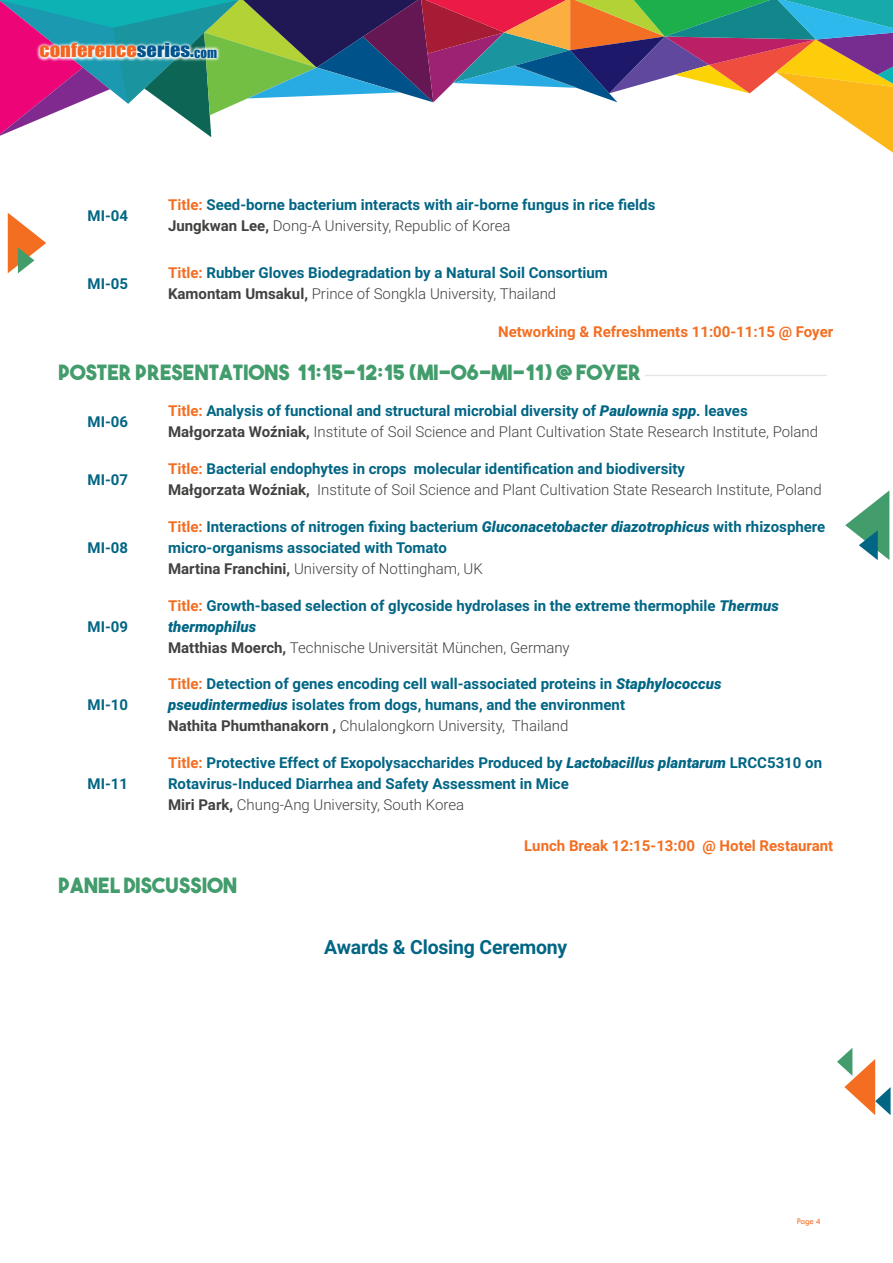
<style>
.page{position:relative;width:893px;height:1263px;background:#fff}
.page>*{position:absolute;margin:0;border:0;box-sizing:border-box;transform-origin:0 0}
.t1{font:21px "The Bold Font";color:#429c6b}
.t2{font:700 19.5px "Roboto";letter-spacing:-.01em;color:#016584}
.t3{font:17.7px "Impact";color:#f36421;scale:1.16 1}
.t4{font:700 15px/21px "Roboto";color:#016584}
.t5{font:300 15px/21px "Roboto";color:#414140}
.t6{font:700 15px "Roboto";color:#f36e21}
.t7{font:9px "Tw Cen";color:#f36e21;scale:.95 1}
.s1{color:#00548e}
.s2{font-size:12.6px;color:#00548e}
.s3{color:#f36e21}
.s4{color:#414140}
.s5{font-weight:300;color:#414140}
.s6{font-weight:700;color:#f36e21}
.s7{font-weight:700;color:#016584}
.s8{font-weight:900;font-style:italic;color:#016584}
.s9{font-weight:700}
.s10{font-weight:900;font-style:italic}
</style>
<div class="page">
<svg style="left:0;top:0;width:893px;height:153px"></svg>
<svg style="left:845px;top:491px;width:44px;height:69px"></svg>
<svg style="left:837px;top:1048px;width:54px;height:67px"></svg>
<svg style="left:36px;top:39px;width:185px;height:23px"></svg>
<svg style="left:8px;top:213px;width:38px;height:60px"></svg>
<hr style="left:645px;top:375px;width:182px;height:1px;background:#c5c6c8">
<p class="t3" style="left:40px;top:37px;width:154px">CONFERENCE<span class="s1">SERIES.</span><span class="s2">COM</span></p>
<p class="t4" style="left:88px;top:204px;width:42px">MI-04</p>
<p class="t4" style="left:168px;top:194px;width:489px"><span class="s3">Title:</span> Seed-borne bacterium interacts with air-borne fungus in rice fields<br><span class="s4">Jungkwan Lee,</span> <span class="s5">Dong-A University, Republic of Korea</span></p>
<p class="t4" style="left:88px;top:272px;width:42px">MI-05</p>
<p class="t4" style="left:168px;top:262px;width:441px"><span class="s3">Title:</span> Rubber Gloves Biodegradation by a Natural Soil Consortium<br><span class="s4">Kamontam Umsakul,</span> <span class="s5">Prince of Songkla University, Thailand</span></p>
<p class="t6" style="left:498px;top:321px;width:337px">Networking &amp; Refreshments 11:00-11:15 @ Foyer</p>
<p class="t1" style="left:58px;top:359px;width:584px">POSTER PRESENTATIONS 11:15-12:15 (MI-06-MI-11) @ FOYER</p>
<p class="t4" style="left:88px;top:410px;width:42px">MI-06</p>
<p class="t5" style="left:168px;top:400px;width:652px"><span class="s6">Title:</span> <span class="s7">Analysis of functional and structural microbial diversity of</span> <span class="s8">Paulownia spp</span><span class="s7">. leaves<br></span><span class="s9">Małgorzata Woźniak,</span> Institute of Soil Science and Plant Cultivation State Research Institute, Poland</p>
<p class="t4" style="left:88px;top:468px;width:42px">MI-07</p>
<p class="t5" style="left:168px;top:458px;width:655px"><span class="s6">Title:</span> <span class="s7">Bacterial endophytes in crops molecular identification and biodiversity<br></span><span class="s9">Małgorzata Woźniak,</span> Institute of Soil Science and Plant Cultivation State Research Institute, Poland</p>
<p class="t4" style="left:88px;top:536px;width:42px">MI-08</p>
<p class="t4" style="left:88px;top:615px;width:42px">MI-09</p>
<p class="t4" style="left:88px;top:694px;width:42px">MI-10</p>
<p class="t4" style="left:168px;top:515px;width:659px"><span class="s3">Title:</span> Interactions of nitrogen fixing bacterium <span class="s10">Gluconacetobacter diazotrophicus</span> with rhizosphere micro-organisms associated with Tomato<br><span class="s4">Martina Franchini,</span> <span class="s5">University of Nottingham, UK</span></p>
<p class="t4" style="left:168px;top:594px;width:612px"><span class="s3">Title:</span> Growth-based selection of glycoside hydrolases in the extreme thermophile <span class="s10">Thermus thermophilus<br></span><span class="s4">Matthias Moerch,</span> <span class="s5">Technische Universität München, Germany</span></p>
<p class="t4" style="left:168px;top:673px;width:555px"><span class="s3">Title:</span> Detection of genes encoding cell wall-associated proteins in <span class="s10">Staphylococcus pseudintermedius</span> isolates from dogs, humans, and the environment<br><span class="s4">Nathita Phumthanakorn ,</span> <span class="s5">Chulalongkorn University, Thailand</span></p>
<p class="t4" style="left:168px;top:752px;width:655px"><span class="s3">Title:</span> Protective Effect of Exopolysaccharides Produced by <span class="s10">Lactobacillus plantarum</span> LRCC5310 on<br>Rotavirus-Induced Diarrhea and Safety Assessment in Mice<br><span class="s4">Miri Park,</span> <span class="s5">Chung-Ang University, South Korea</span></p>
<p class="t6" style="left:524px;top:836px;width:310px">Lunch Break 12:15-13:00 @ Hotel Restaurant</p>
<p class="t1" style="left:58px;top:872px;width:180px">PANEL DISCUSSION</p>
<p class="t4" style="left:88px;top:773px;width:42px">MI-11</p>
<p class="t2" style="left:324px;top:934px;width:245px">Awards &amp; Closing Ceremony</p>
<p class="t7" style="left:797px;top:1215px;width:27px">Page 4</p>
</div>
